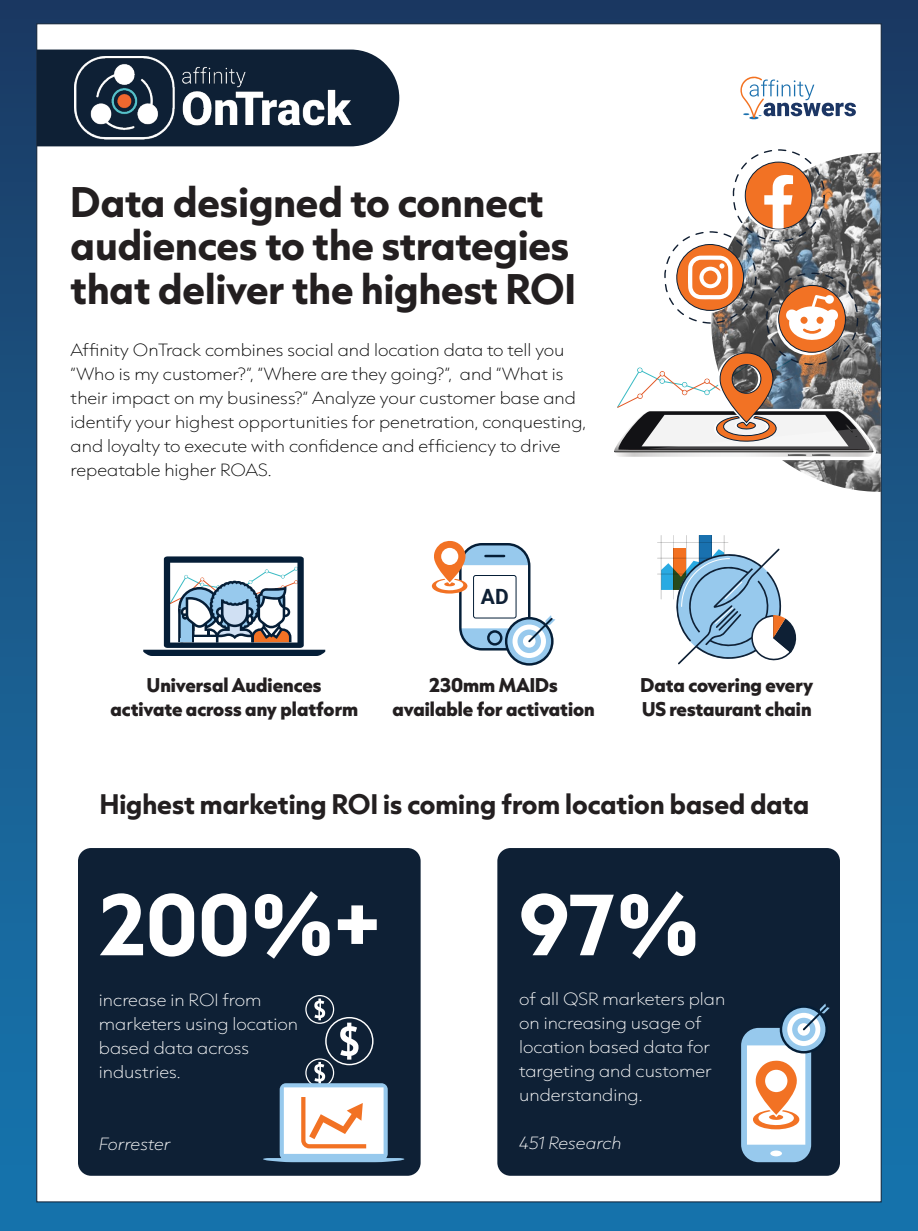
<style>
.page{position:relative;width:918px;height:1231px;background:#fff}
.page>*{position:absolute;margin:0;border:0;box-sizing:border-box;transform-origin:0 0}
.t1{font:700 73.5px "Capitana";color:#fff}
.t2{font:700 36.3px/43.8px "Capitana";color:#231f20}
.t3{font:700 24px "Capitana";color:#231f20}
.t4{font:700 21px "Roboto";color:#0e2035}
.t5{font:800 16.95px/23.7px "Capitana";color:#231f20;text-align:center}
.t6{font:100 15px/24px "Capitana";color:#010101;scale:1.06 1}
.t7{font:100 15px/24px "Capitana";color:#fff;scale:1.06 1}
.t8{font:italic 100 15px "Capitana";color:#fff;scale:1.06 1}
</style>
<div class="page">
<div style="left:0;top:0;width:918px;height:1231px;background:linear-gradient(to bottom,#1c3b64,#1678b1)"></div>
<div style="left:36px;top:23px;width:846px;height:1179px;background:#fff;border:1px solid #0e2035"></div>
<svg style="left:37px;top:50px;width:362px;height:96px;background:#223245"></svg>
<img style="left:74px;top:57px;width:277px;height:82px">
<svg style="left:740px;top:77px;width:116px;height:42px"></svg>
<img style="left:786px;top:153px;width:95px;height:339px">
<svg style="left:614px;top:149px;width:265px;height:314px"></svg>
<div style="left:497px;top:848px;width:343px;height:327px;background:#0e2035;border-radius:13px"></div>
<div style="left:78px;top:848px;width:343px;height:327px;background:#0e2035;border-radius:13px"></div>
<div style="left:305px;top:995px;width:29px;height:29px;border:1px solid #fff;border-radius:50%"></div>
<svg style="left:263px;top:998px;width:141px;height:164px"></svg>
<svg style="left:741px;top:1003px;width:89px;height:159px"></svg>
<hr style="left:661px;top:535px;width:1px;height:64px;background:#ccc">
<hr style="left:674px;top:535px;width:1px;height:64px;background:#ccc">
<hr style="left:686px;top:535px;width:1px;height:64px;background:#ccc">
<hr style="left:711px;top:535px;width:1px;height:64px;background:#ccc">
<hr style="left:724px;top:535px;width:1px;height:64px;background:#ccc">
<hr style="left:658px;top:574px;width:70px;height:1px;background:#ccc">
<hr style="left:658px;top:558px;width:70px;height:1px;background:#ccc">
<hr style="left:658px;top:542px;width:70px;height:1px;background:#ccc">
<div style="left:699px;top:535px;width:12px;height:55px;background:#1971af"></div>
<svg style="left:661px;top:548px;width:136px;height:116px"></svg>
<svg style="left:143px;top:556px;width:182px;height:100px"></svg>
<div style="left:459px;top:543px;width:71px;height:107px;border:2px solid #051e37;border-radius:22px"></div>
<div style="left:473px;top:575px;width:43px;height:43px;border:1px solid #051e37;border-radius:2px"></div>
<svg style="left:506px;top:618px;width:46px;height:46px"></svg>
<div style="left:505px;top:617px;width:49px;height:48px;border:2px solid #051e37;border-radius:50%"></div>
<div style="left:513px;top:624px;width:33px;height:34px;background:#fff;border-radius:50%"></div>
<div style="left:517px;top:629px;width:24px;height:24px;background:#97c9ed;border-radius:50%"></div>
<svg style="left:460px;top:615px;width:95px;height:34px"></svg>
<svg style="left:431px;top:540px;width:98px;height:53px"></svg>
<h2 class="t2" style="left:71px;top:178px;width:507px">Data designed to connect audiences to the strategies that deliver the highest ROI</h2>
<p class="t6" style="left:71px;top:337px;width:488px">Affinity OnTrack combines social and location data to tell you “Who is my customer?”, “Where are they going?”, and “What is their impact on my business?” Analyze your customer base and identify your highest opportunities for penetration, conquesting, and loyalty to execute with confidence and efficiency to drive repeatable higher ROAS.</p>
<p class="t5" style="left:111px;top:672px;width:249px">Universal Audiences activate across any platform</p>
<h3 class="t4" style="left:481px;top:581px;width:29px">AD</h3>
<p class="t5" style="left:393px;top:672px;width:204px">230mm MAIDs available for activation</p>
<p class="t5" style="left:640px;top:672px;width:174px;text-align:left">Data covering every<br>US restaurant chain</p>
<h3 class="t3" style="left:100px;top:785px;width:711px">Highest marketing ROI is coming from location based data</h3>
<h1 class="t1" style="left:99px;top:869px;width:285px">200%+</h1>
<p class="t7" style="left:99px;top:987px;width:189px">increase in ROI from marketers using location based data across industries.</p>
<p class="t8" style="left:99px;top:1132px;width:69px">Forrester</p>
<h1 class="t1" style="left:519px;top:869px;width:180px">97%</h1>
<p class="t7" style="left:519px;top:986px;width:196px">of all QSR marketers plan on increasing usage of location based data for targeting and customer understanding.</p>
<p class="t8" style="left:519px;top:1131px;width:98px">451 Research</p>
</div>
